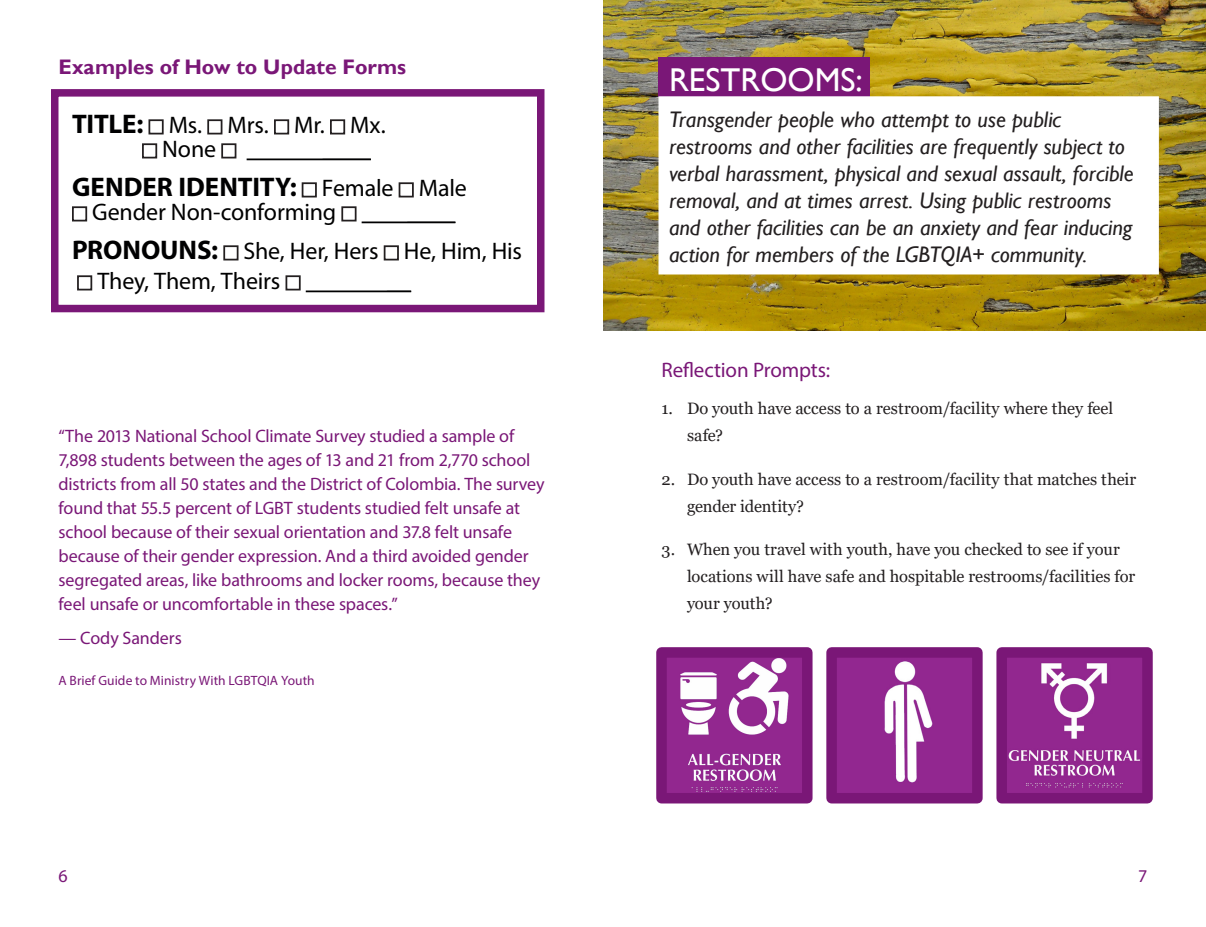
<style>
.page{position:relative;width:1206px;height:927px;background:#fff}
.page>*{position:absolute;margin:0;border:0;box-sizing:border-box;transform-origin:0 0}
.Header_1{font:33px "Gill Sans";color:#fff}
.Header_2{font:700 27px "Myriad Pro";color:#000001}
.Header_2-2{font:24px "Myriad Pro";letter-spacing:-.005em;color:#000001}
.Header_1-2{font:italic 22.5px/27px "Gill Sans";color:#231f20}
.Header_3a{font:700 21px "Gill Sans";letter-spacing:.005em;color:#7a1777}
.Header_3a-2{font:21px "Myriad Pro";letter-spacing:-.005em;color:#7a1777}
.Header_3a-3{font:18px/24px "Myriad Pro";letter-spacing:-.005em;color:#7a1777}
.Body_Copy{font:18px "Myriad Pro";letter-spacing:-.005em;color:#7a1777}
.t1{font:16.5px/27px "Georgia";color:#231f20}
.Header_3a-4{font:13.5px "Myriad Pro";letter-spacing:.005em;color:#7a1777}
.s1{font-weight:700;font-size:27px}
.s2{font-weight:400;font-size:24px}
</style>
<div class="page">
<img style="left:603px;top:0;width:603px;height:330px">
<div style="left:658px;top:57px;width:212px;height:39px;background:#7a1777"></div>
<div style="left:658px;top:96px;width:501px;height:178px;background:#fff"></div>
<img style="left:667px;top:658px;width:135px;height:134px">
<div style="left:656px;top:647px;width:157px;height:156px;border:10px solid #7a1777"></div>
<img style="left:837px;top:658px;width:135px;height:134px">
<div style="left:826px;top:647px;width:157px;height:156px;border:10px solid #7a1777"></div>
<img style="left:1007px;top:658px;width:135px;height:134px">
<div style="left:996px;top:647px;width:157px;height:156px;border:10px solid #7a1777"></div>
<hr style="left:247px;top:159px;width:124px;height:1px;background:#000001">
<hr style="left:362px;top:222px;width:93px;height:1px;background:#000001">
<hr style="left:306px;top:291px;width:105px;height:1px;background:#000001">
<div style="left:149px;top:119px;width:15px;height:15px;border:2px solid #231f20"></div>
<div style="left:207px;top:119px;width:15px;height:15px;border:2px solid #231f20"></div>
<div style="left:274px;top:119px;width:15px;height:15px;border:2px solid #231f20"></div>
<div style="left:330px;top:119px;width:15px;height:15px;border:2px solid #231f20"></div>
<div style="left:142px;top:143px;width:15px;height:15px;border:2px solid #231f20"></div>
<div style="left:221px;top:143px;width:15px;height:15px;border:2px solid #231f20"></div>
<div style="left:302px;top:182px;width:15px;height:15px;border:2px solid #231f20"></div>
<div style="left:399px;top:182px;width:15px;height:15px;border:2px solid #231f20"></div>
<div style="left:72px;top:206px;width:15px;height:15px;border:2px solid #231f20"></div>
<div style="left:341px;top:206px;width:16px;height:15px;border:2px solid #231f20"></div>
<div style="left:223px;top:245px;width:16px;height:15px;border:2px solid #231f20"></div>
<div style="left:384px;top:245px;width:15px;height:15px;border:2px solid #231f20"></div>
<div style="left:77px;top:275px;width:15px;height:15px;border:2px solid #231f20"></div>
<div style="left:286px;top:275px;width:15px;height:15px;border:2px solid #231f20"></div>
<div style="left:51px;top:89px;width:493px;height:223px;border:8px solid #7a1777"></div>
<p class="Header_3a" style="left:58px;top:55px;width:349px">Examples of How to Update Forms</p>
<p class="Header_2-2" style="left:72px;top:110px;width:315px"><span class="s1">TITLE:</span> Ms. Mrs. Mr. Mx.</p>
<p class="Header_2-2" style="left:162px;top:134px;width:55px">None</p>
<p class="Header_2-2" style="left:323px;top:134px;width:49px">____</p>
<p class="Header_2" style="left:72px;top:169px;width:396px">GENDER IDENTITY: <span class="s2">Female Male</span></p>
<p class="Header_2-2" style="left:92px;top:197px;width:246px">Gender Non-conforming</p>
<p class="Header_2-2" style="left:407px;top:197px;width:49px">____</p>
<p class="Header_2-2" style="left:72px;top:236px;width:452px"><span class="s1">PRONOUNS:</span> She, Her, Hers He, Him, His</p>
<p class="Header_2-2" style="left:97px;top:266px;width:185px">They, Them, Theirs</p>
<p class="Header_2-2" style="left:387px;top:266px;width:25px">__</p>
<p class="Header_3a-3" style="left:58px;top:423px;width:487px">“The 2013 National School Climate Survey studied a sample of 7,898 students between the ages of 13 and 21 from 2,770 school districts from all 50 states and the District of Colombia. The survey found that 55.5 percent of LGBT students studied felt unsafe at school because of their sexual orientation and 37.8 felt unsafe because of their gender expression. And a third avoided gender segregated areas, like bathrooms and locker rooms, because they feel unsafe or uncomfortable in these spaces.”</p>
<p class="Body_Copy" style="left:58px;top:627px;width:125px">— Cody Sanders</p>
<p class="Header_3a-4" style="left:58px;top:672px;width:258px">A Brief Guide to Ministry With LGBTQIA Youth</p>
<p class="Header_1" style="left:669px;top:61px;width:195px">RESTROOMS:</p>
<p class="Header_1-2" style="left:669px;top:106px;width:466px">Transgender people who attempt to use public restrooms and other facilities are frequently subject to verbal harassment, physical and sexual assault, forcible removal, and at times arrest. Using public restrooms and other facilities can be an anxiety and fear inducing action for members of the LGBTQIA+ community.</p>
<p class="Header_3a-2" style="left:662px;top:357px;width:170px">Reflection Prompts:</p>
<p class="t1" style="left:687px;top:395px;width:428px;text-indent:-26px">1. Do youth have access to a restroom/facility where they feel safe?</p>
<p class="t1" style="left:687px;top:466px;width:451px;text-indent:-26px">2. Do youth have access to a restroom/facility that matches their gender identity?</p>
<p class="t1" style="left:687px;top:536px;width:450px;text-indent:-26px">3. When you travel with youth, have you checked to see if your locations will have safe and hospitable restrooms/facilities for your youth?</p>
<p class="Header_3a-3" style="left:58px;top:864px;width:11px">6</p>
<p class="Header_3a-3" style="left:1138px;top:864px;width:11px">7</p>
</div>
